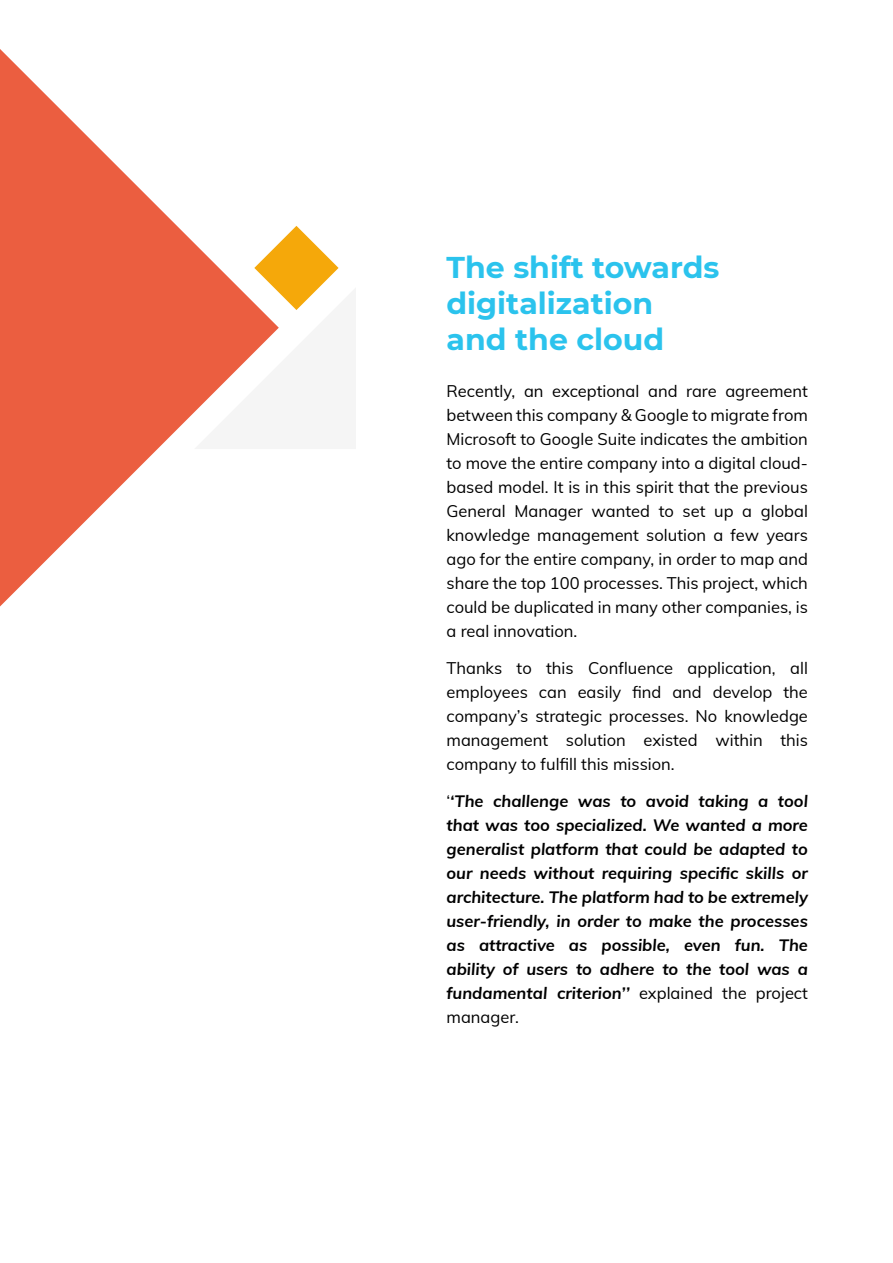
<style>
.page{position:relative;width:893px;height:1263px;background:#fff}
.page>*{position:absolute;margin:0;border:0;box-sizing:border-box;transform-origin:0 0}
.t1{font:700 30px/36px "Montserrat";color:#2bc3ed}
.t2{font:16.5px/24px "Muli";color:#000001;text-align:justify}
.t3{font:italic 16.5px/24px "Muli";color:#000001;text-align:justify}
.s1{font-style:normal}
</style>
<div class="page">
<svg style="left:0;top:49px;width:194px;height:557px;fill:#eb5e40"></svg>
<svg style="left:194px;top:226px;width:145px;height:187px"></svg>
<h1 class="t1" style="left:446px;top:248px;width:274px">The shift towards digitalization and the cloud</h1>
<p class="t2" style="left:446px;top:378px;width:363px">Recently, an exceptional and rare agreement between this company &amp; Google to migrate from Microsoft to Google Suite indicates the ambition to move the entire company into a digital cloud&shy;based model. It is in this spirit that the previous General Manager wanted to set up a global knowledge management solution a few years ago for the entire company, in order to map and share the top 100 processes. This project, which could be duplicated in many other companies, is a real innovation.</p>
<p class="t2" style="left:446px;top:655px;width:363px">Thanks to this Confluence application, all employees can easily find and develop the company’s strategic processes. No knowledge management solution existed within this company to fulfill this mission.</p>
<p class="t3" style="left:446px;top:788px;width:363px"><span class="s1">‘</span>‘The challenge was to avoid taking a tool that was too specialized. We wanted a more generalist platform that could be adapted to our needs without requiring specific skills or architecture. The platform had to be extremely user-friendly, in order to make the processes as attractive as possible, even fun. The ability of users to adhere to the tool was a fundamental criterion’’ <span class="s1">explained the project manager.</span></p>
</div>
